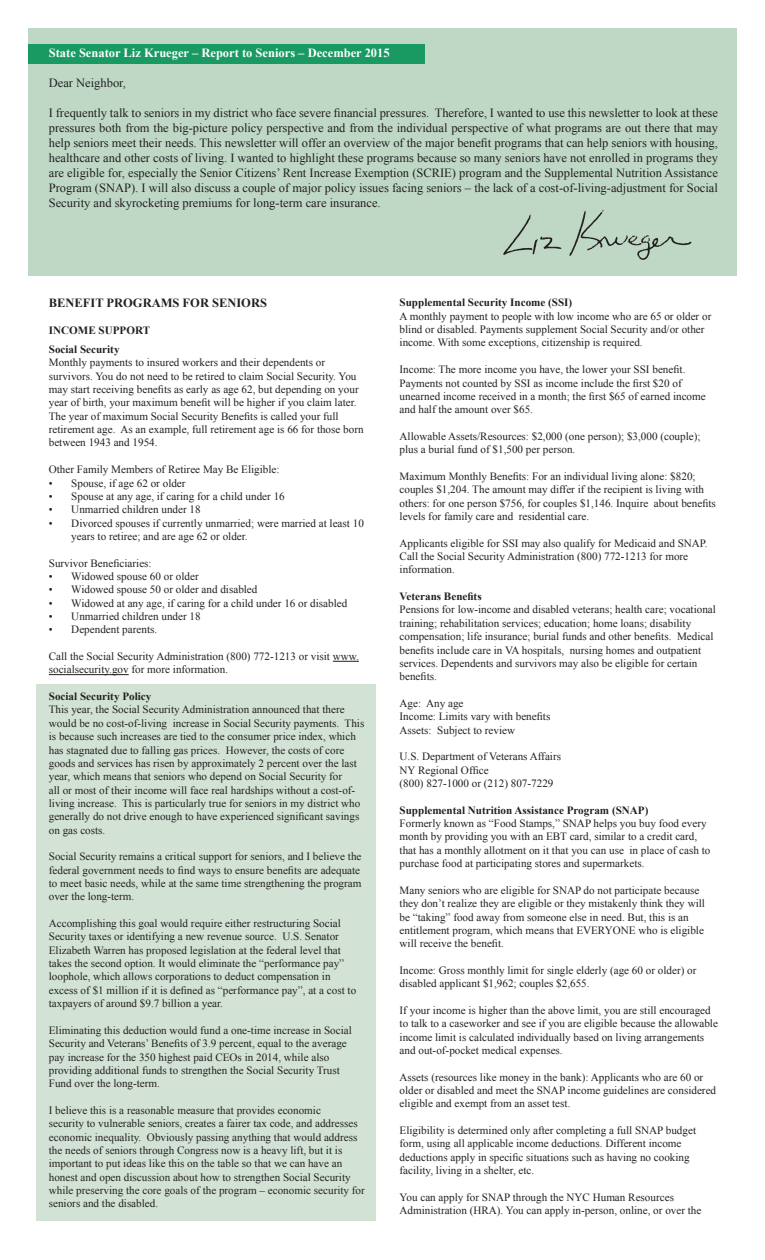
<style>
.page{position:relative;width:765px;height:1260px;background:#fff}
.page>*{position:absolute;margin:0;border:0;box-sizing:border-box;transform-origin:0 0}
.t1{font:12.5px/15px "Times New Roman";color:#231f20;text-align:justify}
.t2{font:700 12.5px "Times New Roman";color:#fff}
.t3{font:700 12.5px "Times New Roman";color:#231f20}
.t4{font:11.12px/13.4px "Times New Roman";color:#231f20}
.t5{font:700 11.12px/19px "Times New Roman";color:#231f20}
</style>
<div class="page">
<div style="left:36px;top:684px;width:340px;height:537px;background:#d2e3d6"></div>
<div style="left:28px;top:28px;width:709px;height:247px;background:#bfd8c6"></div>
<div style="left:28px;top:44px;width:397px;height:20px;background:#199a63"></div>
<img style="left:503px;top:210px;width:189px;height:50px">
<svg style="left:333px;top:661px;width:26px;height:1px"></svg>
<hr style="left:49px;top:674px;width:80px;height:1px;background:#231f20">
<p class="t2" style="left:49px;top:44px;width:342px">State Senator Liz Krueger – Report to Seniors – December 2015</p>
<p class="t1" style="left:49px;top:75px;width:79px">Dear Neighbor,</p>
<p class="t1" style="left:49px;top:105px;width:671px">I frequently talk to seniors in my district who face severe financial pressures. Therefore, I wanted to use this newsletter to look at these pressures both from the big-picture policy perspective and from the individual perspective of what programs are out there that may help seniors meet their needs. This newsletter will offer an overview of the major benefit programs that can help seniors with housing, healthcare and other costs of living. I wanted to highlight these programs because so many seniors have not enrolled in programs they are eligible for, especially the Senior Citizens’ Rent Increase Exemption (SCRIE) program and the Supplemental Nutrition Assistance Program (SNAP). I will also discuss a couple of major policy issues facing seniors – the lack of a cost-of-living-adjustment for Social Security and skyrocketing premiums for long-term care insurance.</p>
<p class="t3" style="left:49px;top:295px;width:220px">BENEFIT PROGRAMS FOR SENIORS</p>
<p class="t5" style="left:49px;top:321px;width:103px">INCOME SUPPORT<br>Social Security</p>
<p class="t4" style="left:49px;top:356px;width:316px">Monthly payments to insured workers and their dependents or survivors. You do not need to be retired to claim Social Security. You may start receiving benefits as early as age 62, but depending on your year of birth, your maximum benefit will be higher if you claim later.<br>The year of maximum Social Security Benefits is called your full retirement age. As an example, full retirement age is 66 for those born between 1943 and 1954.</p>
<p class="t4" style="left:49px;top:463px;width:232px">Other Family Members of Retiree May Be Eligible:</p>
<p class="t4" style="left:49px;top:476px;width:138px">• Spouse, if age 62 or older</p>
<p class="t4" style="left:49px;top:489px;width:237px">• Spouse at any age, if caring for a child under 16</p>
<p class="t4" style="left:49px;top:503px;width:153px">• Unmarried children under 18</p>
<p class="t4" style="left:71px;top:516px;width:294px;text-indent:-22px">• Divorced spouses if currently unmarried; were married at least 10 years to retiree; and are age 62 or older.</p>
<p class="t4" style="left:49px;top:556px;width:104px">Survivor Beneficiaries:</p>
<p class="t4" style="left:49px;top:569px;width:151px">• Widowed spouse 60 or older</p>
<p class="t4" style="left:49px;top:583px;width:210px">• Widowed spouse 50 or older and disabled</p>
<p class="t4" style="left:49px;top:596px;width:300px">• Widowed at any age, if caring for a child under 16 or disabled</p>
<p class="t4" style="left:49px;top:609px;width:153px">• Unmarried children under 18</p>
<p class="t4" style="left:49px;top:623px;width:110px">• Dependent parents.</p>
<p class="t4" style="left:49px;top:649px;width:312px">Call the Social Security Administration (800) 772-1213 or visit www. socialsecurity.gov for more information.</p>
<p class="t5" style="left:49px;top:687px;width:104px">Social Security Policy</p>
<p class="t4" style="left:49px;top:703px;width:317px">This year, the Social Security Administration announced that there would be no cost-of-living increase in Social Security payments. This is because such increases are tied to the consumer price index, which has stagnated due to falling gas prices. However, the costs of core goods and services has risen by approximately 2 percent over the last year, which means that seniors who depend on Social Security for<br>all or most of their income will face real hardships without a cost-of&shy;living increase. This is particularly true for seniors in my district who generally do not drive enough to have experienced significant savings on gas costs.</p>
<p class="t4" style="left:49px;top:850px;width:314px;text-align:justify">Social Security remains a critical support for seniors, and I believe the federal government needs to find ways to ensure benefits are adequate to meet basic needs, while at the same time strengthening the program over the long-term.</p>
<p class="t4" style="left:49px;top:916px;width:309px">Accomplishing this goal would require either restructuring Social Security taxes or identifying a new revenue source. U.S. Senator Elizabeth Warren has proposed legislation at the federal level that takes the second option. It would eliminate the “performance pay” loophole, which allows corporations to deduct compensation in excess of $1 million if it is defined as “performance pay”, at a cost to taxpayers of around $9.7 billion a year.</p>
<p class="t4" style="left:49px;top:1023px;width:305px">Eliminating this deduction would fund a one-time increase in Social Security and Veterans’ Benefits of 3.9 percent, equal to the average pay increase for the 350 highest paid CEOs in 2014, while also providing additional funds to strengthen the Social Security Trust Fund over the long-term.</p>
<p class="t4" style="left:49px;top:1103px;width:318px">I believe this is a reasonable measure that provides economic<br>security to vulnerable seniors, creates a fairer tax code, and addresses economic inequality. Obviously passing anything that would address the needs of seniors through Congress now is a heavy lift, but it is important to put ideas like this on the table so that we can have an honest and open discussion about how to strengthen Social Security while preserving the core goals of the program – economic security for seniors and the disabled.</p>
<p class="t5" style="left:400px;top:293px;width:174px">Supplemental Security Income (SSI)</p>
<p class="t4" style="left:400px;top:309px;width:313px">A monthly payment to people with low income who are 65 or older or blind or disabled. Payments supplement Social Security and/or other income. With some exceptions, citizenship is required.</p>
<p class="t4" style="left:400px;top:363px;width:308px">Income: The more income you have, the lower your SSI benefit.<br>Payments not counted by SSI as income include the first $20 of unearned income received in a month; the first $65 of earned income and half the amount over $65.</p>
<p class="t4" style="left:400px;top:429px;width:302px">Allowable Assets/Resources: $2,000 (one person); $3,000 (couple); plus a burial fund of $1,500 per person.</p>
<p class="t4" style="left:400px;top:469px;width:318px">Maximum Monthly Benefits: For an individual living alone: $820; couples $1,204. The amount may differ if the recipient is living with others: for one person $756, for couples $1,146. Inquire about benefits levels for family care and residential care.</p>
<p class="t4" style="left:400px;top:536px;width:310px">Applicants eligible for SSI may also qualify for Medicaid and SNAP.<br>Call the Social Security Administration (800) 772-1213 for more information.</p>
<p class="t5" style="left:400px;top:587px;width:84px">Veterans Benefits</p>
<p class="t4" style="left:400px;top:603px;width:318px">Pensions for low-income and disabled veterans; health care; vocational training; rehabilitation services; education; home loans; disability compensation; life insurance; burial funds and other benefits. Medical benefits include care in VA hospitals, nursing homes and outpatient services. Dependents and survivors may also be eligible for certain benefits.</p>
<p class="t4" style="left:400px;top:696px;width:152px">Age: Any age<br>Income: Limits vary with benefits<br>Assets: Subject to review</p>
<p class="t4" style="left:400px;top:750px;width:163px">U.S. Department of Veterans Affairs<br>NY Regional Office<br>(800) 827-1000 or (212) 807-7229</p>
<p class="t5" style="left:400px;top:800px;width:250px">Supplemental Nutrition Assistance Program (SNAP)</p>
<p class="t4" style="left:400px;top:816px;width:312px">Formerly known as “Food Stamps,” SNAP helps you buy food every month by providing you with an EBT card, similar to a credit card, that has a monthly allotment on it that you can use in place of cash to purchase food at participating stores and supermarkets.</p>
<p class="t4" style="left:400px;top:883px;width:307px">Many seniors who are eligible for SNAP do not participate because they don’t realize they are eligible or they mistakenly think they will be “taking” food away from someone else in need. But, this is an entitlement program, which means that EVERYONE who is eligible will receive the benefit.</p>
<p class="t4" style="left:400px;top:963px;width:298px">Income: Gross monthly limit for single elderly (age 60 or older) or disabled applicant $1,962; couples $2,655.</p>
<p class="t4" style="left:400px;top:1003px;width:320px">If your income is higher than the above limit, you are still encouraged to talk to a caseworker and see if you are eligible because the allowable income limit is calculated individually based on living arrangements and out-of-pocket medical expenses.</p>
<p class="t4" style="left:400px;top:1070px;width:318px">Assets (resources like money in the bank): Applicants who are 60 or older or disabled and meet the SNAP income guidelines are considered eligible and exempt from an asset test.</p>
<p class="t4" style="left:400px;top:1124px;width:298px">Eligibility is determined only after completing a full SNAP budget form, using all applicable income deductions. Different income deductions apply in specific situations such as having no cooking facility, living in a shelter, etc.</p>
<p class="t4" style="left:400px;top:1190px;width:303px">You can apply for SNAP through the NYC Human Resources<br>Administration (HRA). You can apply in-person, online, or over the</p>
</div>
